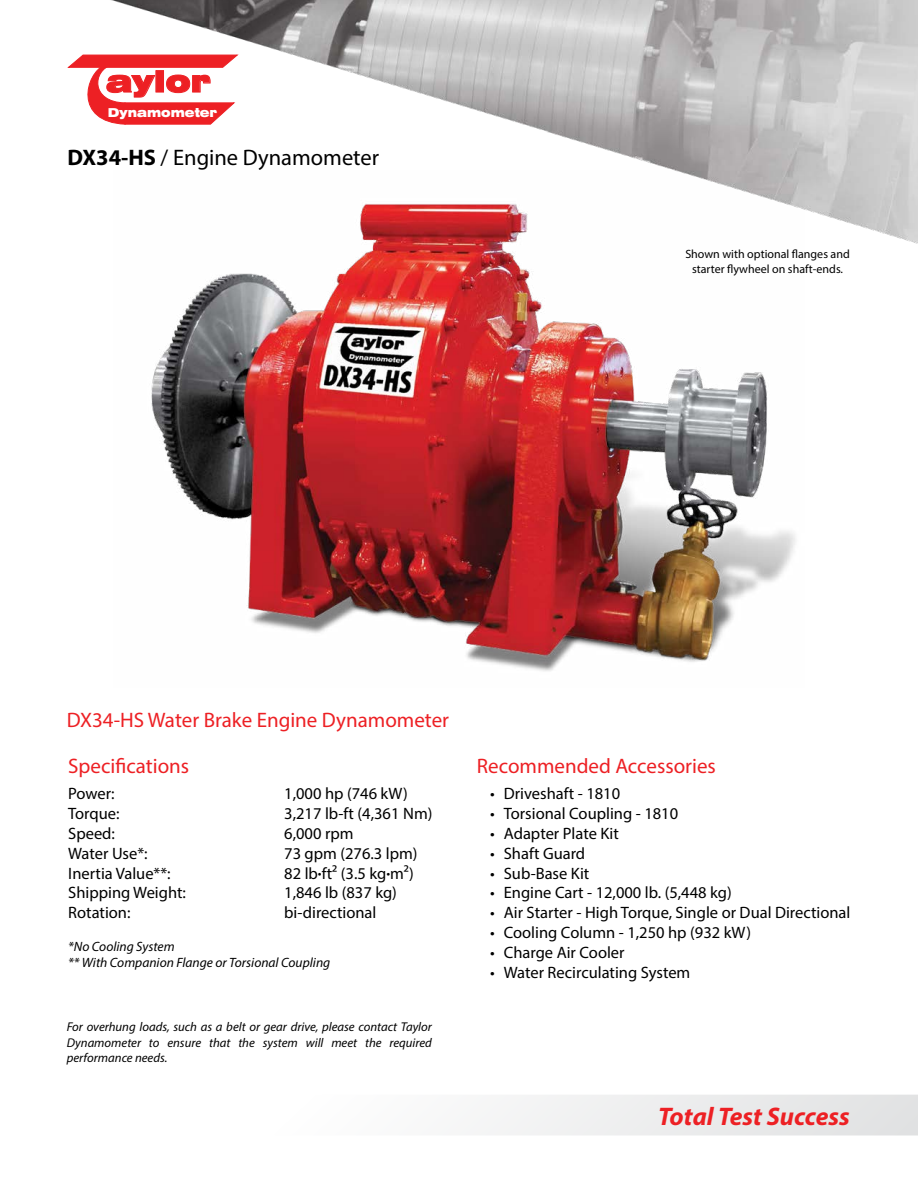
<style>
.page{position:relative;width:918px;height:1188px;background:#fff}
.page>*{position:absolute;margin:0;border:0;box-sizing:border-box;transform-origin:0 0}
.t1{font:900 expanded 29.4px "Swiss 721 BT";color:#ed2024}
.t2{font:italic 700 25.5px "Myriad Pro";color:#ed2024}
.t3{font:22.5px "Myriad Pro";color:#000}
.Sub_Heading{font:21px "Myriad Pro";color:#ed2024}
.Spec_Data{font:16.5px "Myriad Pro";color:#000}
.Safety_Precaution_Te{font:italic 13.5px "Myriad Pro";color:#000}
.Safety_Precaution_Te-2{font:italic 12.75px/15.3px "Myriad Pro";color:#000;text-align:justify}
.t4{font:900 expanded 12.3px "Swiss 721 BT";color:#fff;scale:.91 1}
.t5{font:12px "Myriad Pro";color:#000}
.s1{font-weight:700}
.s2{font-family:"Helvetica LT Std Comp"}
</style>
<div class="page">
<img style="left:67px;top:0;width:851px;height:244px">
<svg style="left:68px;top:55px;width:170px;height:70px"></svg>
<svg style="left:480px;top:1095px;width:438px;height:41px"></svg>
<img style="left:113px;top:171px;width:692px;height:500px">
<p class="t1" style="left:106px;top:64px;width:106px">aylor</p>
<p class="t4" style="left:108px;top:105px;width:122px">Dynamometer</p>
<p class="t3" style="left:68px;top:143px;width:313px"><span class="s1">DX34-HS</span> / Engine Dynamometer</p>
<p class="t5" style="left:685px;top:247px;width:166px">Shown with optional flanges and</p>
<p class="t5" style="left:692px;top:261px;width:153px">starter flywheel on shaft-ends.</p>
<p class="Sub_Heading" style="left:67px;top:707px;width:384px">DX34-HS Water Brake Engine Dynamometer</p>
<p class="Sub_Heading" style="left:68px;top:753px;width:122px">Specifications</p>
<p class="Spec_Data" style="left:68px;top:784px;width:48px">Power:</p>
<p class="Spec_Data" style="left:284px;top:784px;width:125px">1,000 hp (746 kW)</p>
<p class="Spec_Data" style="left:68px;top:803px;width:53px">Torque:</p>
<p class="Spec_Data" style="left:284px;top:803px;width:150px">3,217 lb-ft (4,361 Nm)</p>
<p class="Spec_Data" style="left:68px;top:823px;width:48px">Speed:</p>
<p class="Spec_Data" style="left:284px;top:823px;width:71px">6,000 rpm</p>
<p class="Spec_Data" style="left:68px;top:843px;width:81px">Water Use*:</p>
<p class="Spec_Data" style="left:284px;top:843px;width:135px">73 gpm (276.3 lpm)</p>
<p class="Spec_Data" style="left:68px;top:863px;width:104px">Inertia Value**:</p>
<p class="Spec_Data" style="left:284px;top:863px;width:131px">82 lb<span class="s2">·</span>ft2 (3.5 kg<span class="s2">·</span>m2)</p>
<p class="Spec_Data" style="left:68px;top:883px;width:119px">Shipping Weight:</p>
<p class="Spec_Data" style="left:284px;top:883px;width:114px">1,846 lb (837 kg)</p>
<p class="Spec_Data" style="left:68px;top:902px;width:64px">Rotation:</p>
<p class="Spec_Data" style="left:284px;top:902px;width:94px">bi-directional</p>
<p class="Safety_Precaution_Te" style="left:68px;top:938px;width:108px">*No Cooling System</p>
<p class="Safety_Precaution_Te" style="left:68px;top:954px;width:264px">** With Companion Flange or Torsional Coupling</p>
<p class="Safety_Precaution_Te-2" style="left:67px;top:1019px;width:367px">For overhung loads, such as a belt or gear drive, please contact Taylor Dynamometer to ensure that the system will meet the required performance needs.</p>
<p class="Sub_Heading" style="left:477px;top:753px;width:241px">Recommended Accessories</p>
<p class="Spec_Data" style="left:490px;top:784px;width:131px">• Driveshaft - 1810</p>
<p class="Spec_Data" style="left:490px;top:803px;width:189px">• Torsional Coupling - 1810</p>
<p class="Spec_Data" style="left:490px;top:823px;width:130px">• Adapter Plate Kit</p>
<p class="Spec_Data" style="left:490px;top:843px;width:96px">• Shaft Guard</p>
<p class="Spec_Data" style="left:490px;top:863px;width:101px">• Sub-Base Kit</p>
<p class="Spec_Data" style="left:490px;top:883px;width:243px">• Engine Cart - 12,000 lb. (5,448 kg)</p>
<p class="Spec_Data" style="left:490px;top:902px;width:362px">• Air Starter - High Torque, Single or Dual Directional</p>
<p class="Spec_Data" style="left:490px;top:922px;width:262px">• Cooling Column - 1,250 hp (932 kW)</p>
<p class="Spec_Data" style="left:490px;top:942px;width:136px">• Charge Air Cooler</p>
<p class="Spec_Data" style="left:490px;top:962px;width:202px">• Water Recirculating System</p>
<p class="t2" style="left:658px;top:1100px;width:193px">Total Test Success</p>
</div>
